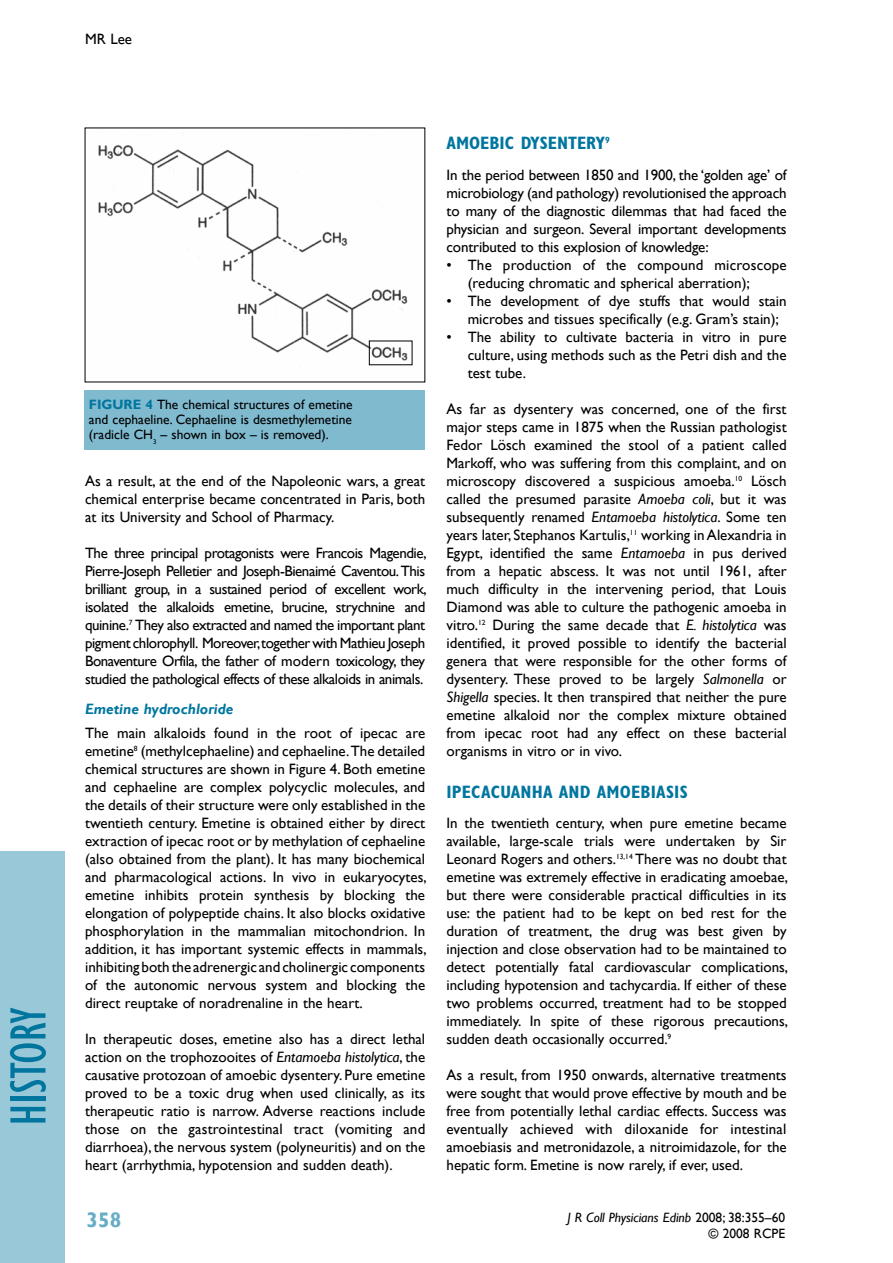
<style>
.page{position:relative;width:893px;height:1263px;background:#fff}
.page>*{position:absolute;margin:0;border:0;box-sizing:border-box;transform-origin:0 0}
.t1{font:condensed 52.5px "Gill Sans";color:#00769f}
.t2{font:700 21px "Gill Sans";color:#66adc5}
.t3{font:700 condensed 18px "Gill Sans";color:#00769f}
.t4{font:15px/18px "Gill Sans";color:#000;text-align:justify}
.t5{font:italic 700 15px "Gill Sans";color:#00769f}
.t6{font:13.5px/15px "Gill Sans";color:#000;text-align:right}
.s1{font-weight:700;color:#00769f}
.s2{font-style:italic}
</style>
<div class="page">
<div style="left:0;top:851px;width:65px;height:412px;background:#99c8d9"></div>
<div style="left:85px;top:390px;width:340px;height:60px;background:#80bacf"></div>
<img style="left:98px;top:145px;width:315px;height:221px">
<h1 class="t1" style="left:-3px;top:1126px;width:120px;rotate:-90deg">history</h1>
<p class="t4" style="left:85px;top:31px;width:49px">MR Lee</p>
<p class="t6" style="left:89px;top:398px;width:265px;text-align:justify"><span class="s1">FIGURE 4</span> The chemical structures of emetine and cephaeline. Cephaeline is desmethylemetine (radicle CH<sub>3</sub> – shown in box – is removed).</p>
<p class="t4" style="left:85px;top:472px;width:342px">As a result, at the end of the Napoleonic wars, a great chemical enterprise became concentrated in Paris, both at its University and School of Pharmacy.</p>
<p class="t4" style="left:85px;top:544px;width:343px">The three principal protagonists were Francois Magendie, Pierre-Joseph Pelletier and Joseph-Bienaimé Caventou. This brilliant group, in a sustained period of excellent work, isolated the alkaloids emetine, brucine, strychnine and quinine.<sup>7</sup> They also extracted and named the important plant pigment chlorophyll. Moreover,together with Mathieu Joseph Bonaventure Orfila, the father of modern toxicology, they studied the pathological effects of these alkaloids in animals.</p>
<p class="t5" style="left:85px;top:700px;width:150px">Emetine hydrochloride</p>
<p class="t4" style="left:85px;top:724px;width:343px">The main alkaloids found in the root of ipecac are emetine<sup>8</sup> (methylcephaeline) and cephaeline. The detailed chemical structures are shown in Figure 4. Both emetine and cephaeline are complex polycyclic molecules, and the details of their structure were only established in the twentieth century. Emetine is obtained either by direct extraction of ipecac root or by methylation of cephaeline (also obtained from the plant). It has many biochemical and pharmacological actions. In vivo in eukaryocytes, emetine inhibits protein synthesis by blocking the elongation of polypeptide chains. It also blocks oxidative phosphorylation in the mammalian mitochondrion. In addition, it has important systemic effects in mammals, inhibiting both the adrenergic and cholinergic components of the autonomic nervous system and blocking the direct reuptake of noradrenaline in the heart.</p>
<p class="t4" style="left:85px;top:1030px;width:342px">In therapeutic doses, emetine also has a direct lethal action on the trophozooites of <span class="s2">Entamoeba histolytica</span>, the causative protozoan of amoebic dysentery. Pure emetine proved to be a toxic drug when used clinically, as its therapeutic ratio is narrow. Adverse reactions include those on the gastrointestinal tract (vomiting and diarrhoea), the nervous system (polyneuritis) and on the heart (arrhythmia, hypotension and sudden death).</p>
<h2 class="t2" style="left:87px;top:1207px;width:36px">358</h2>
<p class="t3" style="left:446px;top:132px;width:165px">AMOEBIC DYSENTERY<sup>9</sup></p>
<p class="t4" style="left:446px;top:166px;width:342px">In the period between 1850 and 1900, the ‘golden age’ of microbiology (and pathology) revolutionised the approach to many of the diagnostic dilemmas that had faced the physician and surgeon. Several important developments contributed to this explosion of knowledge:</p>
<p class="t4" style="left:468px;top:256px;width:320px;text-indent:-21px">• The production of the compound microscope (reducing chromatic and spherical aberration);</p>
<p class="t4" style="left:468px;top:292px;width:320px;text-indent:-21px">• The development of dye stuffs that would stain microbes and tissues specifically (e.g. Gram’s stain);</p>
<p class="t4" style="left:468px;top:328px;width:320px;text-indent:-21px">• The ability to cultivate bacteria in vitro in pure culture, using methods such as the Petri dish and the test tube.</p>
<p class="t4" style="left:446px;top:400px;width:342px">As far as dysentery was concerned, one of the first major steps came in 1875 when the Russian pathologist Fedor Lösch examined the stool of a patient called Markoff, who was suffering from this complaint, and on microscopy discovered a suspicious amoeba.<sup>10</sup> Lösch called the presumed parasite <span class="s2">Amoeba coli</span>, but it was subsequently renamed <span class="s2">Entamoeba histolytica</span>. Some ten years later, Stephanos Kartulis,<sup>11</sup> working in Alexandria in Egypt, identified the same <span class="s2">Entamoeba</span> in pus derived from a hepatic abscess. It was not until 1961, after much difficulty in the intervening period, that Louis Diamond was able to culture the pathogenic amoeba in vitro.<sup>12</sup> During the same decade that <span class="s2">E. histolytica</span> was identified, it proved possible to identify the bacterial genera that were responsible for the other forms of dysentery. These proved to be largely <span class="s2">Salmonella</span> or <span class="s2">Shigella</span> species. It then transpired that neither the pure emetine alkaloid nor the complex mixture obtained from ipecac root had any effect on these bacterial organisms in vitro or in vivo.</p>
<p class="t3" style="left:446px;top:781px;width:11px">IPECACUANHA</p>
<p class="t3" style="left:559px;top:781px;width:12px">AND</p>
<p class="t3" style="left:597px;top:781px;width:92px">AMOEBIASIS</p>
<p class="t4" style="left:446px;top:814px;width:343px">In the twentieth century, when pure emetine became available, large-scale trials were undertaken by Sir Leonard Rogers and others.<sup>13,14</sup> There was no doubt that emetine was extremely effective in eradicating amoebae, but there were considerable practical difficulties in its use: the patient had to be kept on bed rest for the duration of treatment, the drug was best given by injection and close observation had to be maintained to detect potentially fatal cardiovascular complications, including hypotension and tachycardia. If either of these two problems occurred, treatment had to be stopped immediately. In spite of these rigorous precautions, sudden death occasionally occurred.<sup>9</sup></p>
<p class="t4" style="left:446px;top:1066px;width:342px">As a result, from 1950 onwards, alternative treatments were sought that would prove effective by mouth and be free from potentially lethal cardiac effects. Success was eventually achieved with diloxanide for intestinal amoebiasis and metronidazole, a nitroimidazole, for the hepatic form. Emetine is now rarely, if ever, used.</p>
<p class="t6" style="left:568px;top:1210px;width:219px;line-height:15.9px"><span class="s2">J R Coll Physicians Edinb</span> 2008; 38:355–60 © 2008 RCPE</p>
</div>
